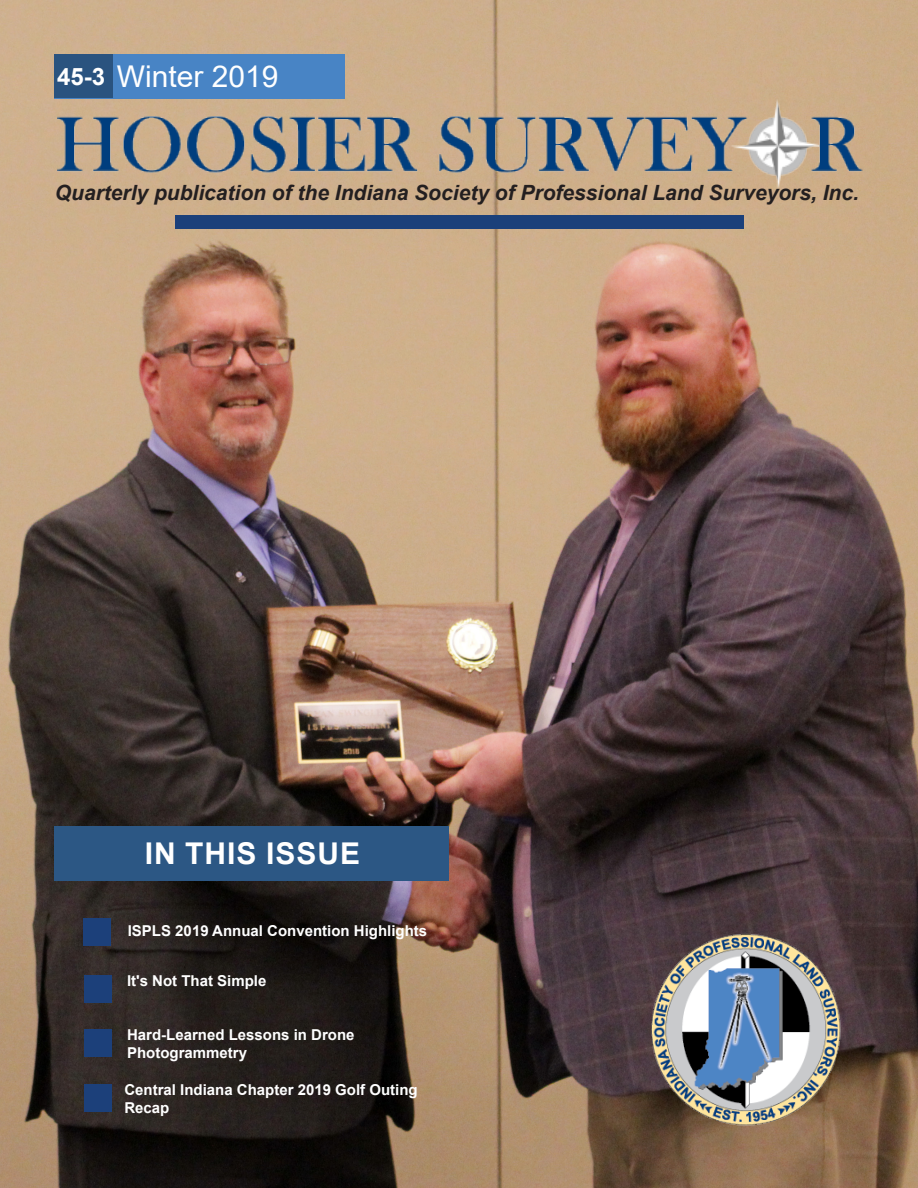
<style>
.page{position:relative;width:918px;height:1188px;background:#fff}
.page>*{position:absolute;margin:0;border:0;box-sizing:border-box;transform-origin:0 0}
.t1{font:30px "Arial";color:#fff}
.t2{font:700 30px "Arial";letter-spacing:.035em;color:#fff}
.t3{font:italic 700 21px "Arial";color:#231f20}
.t4{font:700 15px/18px "Arial";color:#fff}
.s1{font-weight:700;font-size:24px}
</style>
<div class="page">
<img style="left:0;top:0;width:918px;height:1188px">
<div style="left:54px;top:54px;width:290px;height:45px;background:#4884c5"></div>
<div style="left:54px;top:55px;width:58px;height:43px;background:#2a537f"></div>
<img style="left:57px;top:99px;width:805px;height:91px">
<div style="left:175px;top:215px;width:568px;height:14px;background:#1b407a"></div>
<img style="left:628px;top:914px;width:239px;height:220px">
<div style="left:55px;top:826px;width:394px;height:55px;background:#2c5784"></div>
<div style="left:83px;top:918px;width:27px;height:27px;background:#1c407a"></div>
<div style="left:84px;top:975px;width:27px;height:28px;background:#1c407a"></div>
<div style="left:84px;top:1029px;width:27px;height:28px;background:#1c407a"></div>
<div style="left:84px;top:1084px;width:27px;height:27px;background:#1c407a"></div>
<h1 class="t1" style="left:57px;top:56px;width:223px"><span class="s1">45-3</span> Winter 2019</h1>
<h2 class="t3" style="left:55px;top:179px;width:806px">Quarterly publication of the Indiana Society of Professional Land Surveyors, Inc.</h2>
<h1 class="t2" style="left:145px;top:832px;width:217px">IN THIS ISSUE</h1>
<p class="t4" style="left:128px;top:922px;width:301px">ISPLS 2019 Annual Convention Highlights</p>
<p class="t4" style="left:127px;top:972px;width:141px">It's Not That Simple</p>
<p class="t4" style="left:127px;top:1026px;width:229px">Hard-Learned Lessons in Drone<br>Photogrammetry</p>
<p class="t4" style="left:124px;top:1081px;width:295px">Central Indiana Chapter 2019 Golf Outing<br>Recap</p>
</div>
